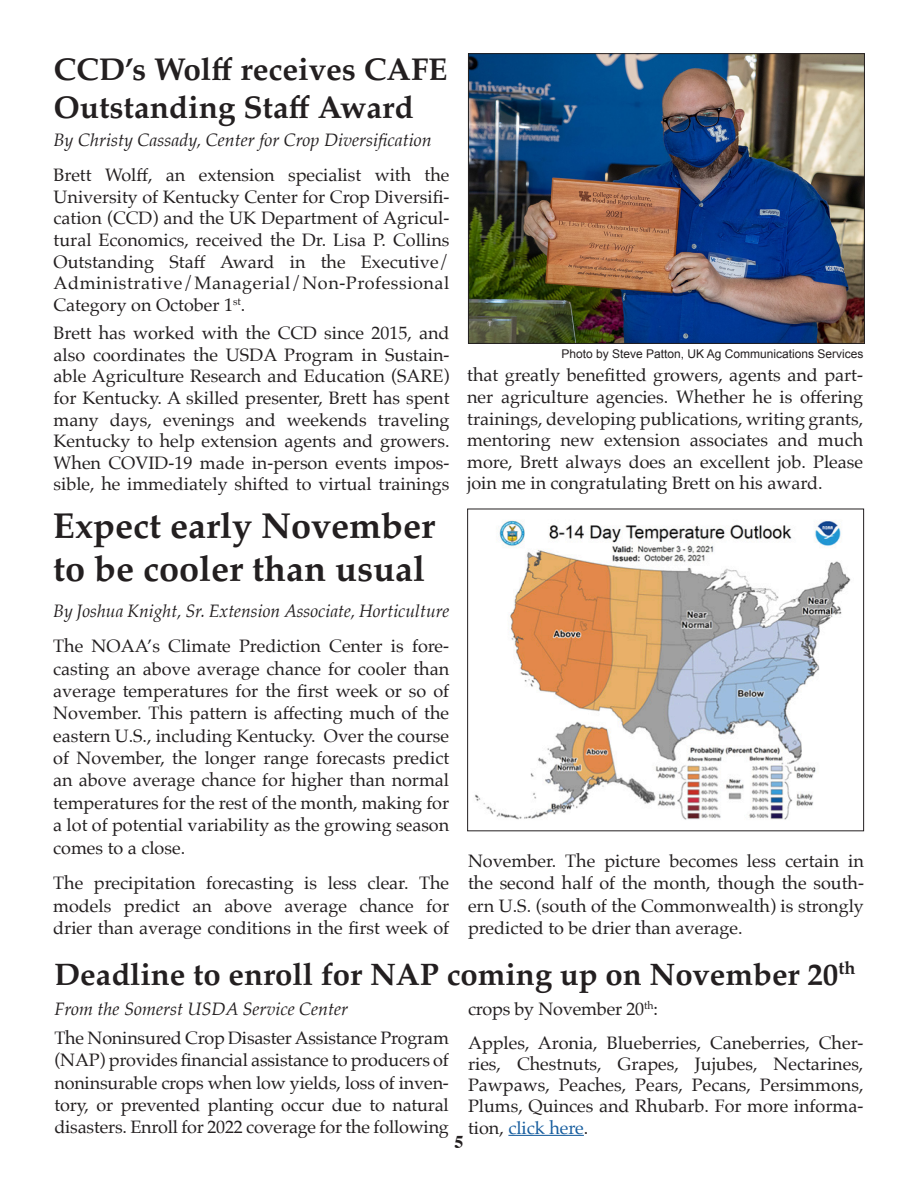
<style>
.page{position:relative;width:918px;height:1188px;background:#fff}
.page>*{position:absolute;margin:0;border:0;box-sizing:border-box;transform-origin:0 0}
.t1{font:700 36px/43.2px "Palatino";color:#231f20}
.t2{font:700 31.5px/37.8px "Palatino";color:#231f20}
.t3{font:700 31.05px "Palatino";color:#231f20}
.t4{font:18px/22.4px "Palatino";color:#231f20;text-align:justify}
.t5{font:italic 18px "Palatino";color:#231f20}
.t6{font:700 18px "Times";color:#231f20}
.t7{font:12px "Arial";color:#231f20}
.s1{color:#175d9e}
</style>
<div class="page">
<img style="left:475px;top:520px;width:376px;height:300px">
<div style="left:467px;top:509px;width:397px;height:322px;border:1px solid #231f20"></div>
<hr style="left:508px;top:1135px;width:76px;height:1px;background:#175d9e">
<img style="left:470px;top:55px;width:393px;height:287px">
<div style="left:468px;top:53px;width:397px;height:291px;border:1px solid #231f20"></div>
<p class="t2" style="left:54px;top:50px;width:396px">CCD’s Wolff receives CAFE<br>Outstanding Staff Award</p>
<p class="t5" style="left:54px;top:125px;width:380px">By Christy Cassady, Center for Crop Diversification</p>
<p class="t4" style="left:54px;top:164px;width:398px;line-height:21.6px">Brett Wolff, an extension specialist with the University of Kentucky Center for Crop Diversifi&shy;cation (CCD) and the UK Department of Agricul&shy;tural Economics, received the Dr. Lisa P. Collins Outstanding Staff Award in the Executive/ Administrative/Managerial/Non-Professional Category on October 1<sup>st</sup>.</p>
<p class="t4" style="left:54px;top:322px;width:398px;line-height:21.6px">Brett has worked with the CCD since 2015, and also coordinates the USDA Program in Sustain&shy;able Agriculture Research and Education (SARE) for Kentucky. A skilled presenter, Brett has spent many days, evenings and weekends traveling Kentucky to help extension agents and growers.<br>When COVID-19 made in-person events impos&shy;sible, he immediately shifted to virtual trainings</p>
<p class="t1" style="left:53px;top:503px;width:383px">Expect early November to be cooler than usual</p>
<p class="t5" style="left:53px;top:595px;width:398px">By Joshua Knight, Sr. Extension Associate, Horticulture</p>
<p class="t4" style="left:53px;top:635px;width:398px">The NOAA’s Climate Prediction Center is fore&shy;casting an above average chance for cooler than average temperatures for the first week or so of November. This pattern is affecting much of the eastern U.S., including Kentucky. Over the course of November, the longer range forecasts predict an above average chance for higher than normal temperatures for the rest of the month, making for a lot of potential variability as the growing season comes to a close.</p>
<p class="t4" style="left:53px;top:872px;width:398px">The precipitation forecasting is less clear. The models predict an above average chance for drier than average conditions in the first week of</p>
<p class="t7" style="left:561px;top:346px;width:304px">Photo by Steve Patton, UK Ag Communications Services</p>
<p class="t4" style="left:467px;top:364px;width:398px;line-height:21.6px">that greatly benefitted growers, agents and part&shy;ner agriculture agencies. Whether he is offering trainings, developing publications, writing grants, mentoring new extension associates and much more, Brett always does an excellent job. Please join me in congratulating Brett on his award.</p>
<p class="t4" style="left:468px;top:850px;width:398px">November. The picture becomes less certain in the second half of the month, though the south&shy;ern U.S. (south of the Commonwealth) is strongly predicted to be drier than average.</p>
<p class="t3" style="left:54px;top:948px;width:803px">Deadline to enroll for NAP coming up on November 20<sup>th</sup></p>
<p class="t4" style="left:468px;top:997px;width:191px">crops by November 20<sup>th</sup>:</p>
<p class="t4" style="left:468px;top:1033px;width:397px;line-height:21px">Apples, Aronia, Blueberries, Caneberries, Cher&shy;ries, Chestnuts, Grapes, Jujubes, Nectarines, Pawpaws, Peaches, Pears, Pecans, Persimmons, Plums, Quinces and Rhubarb. For more informa&shy;tion, <span class="s1">click here</span>.</p>
<p class="t5" style="left:54px;top:994px;width:295px">From the Somerst USDA Service Center</p>
<p class="t4" style="left:54px;top:1027px;width:396px">The Noninsured Crop Disaster Assistance Program (NAP) provides financial assistance to producers of noninsurable crops when low yields, loss of inven&shy;tory, or prevented planting occur due to natural disasters. Enroll for 2022 coverage for the following</p>
<p class="t6" style="left:454px;top:1124px;width:10px">5</p>
</div>
